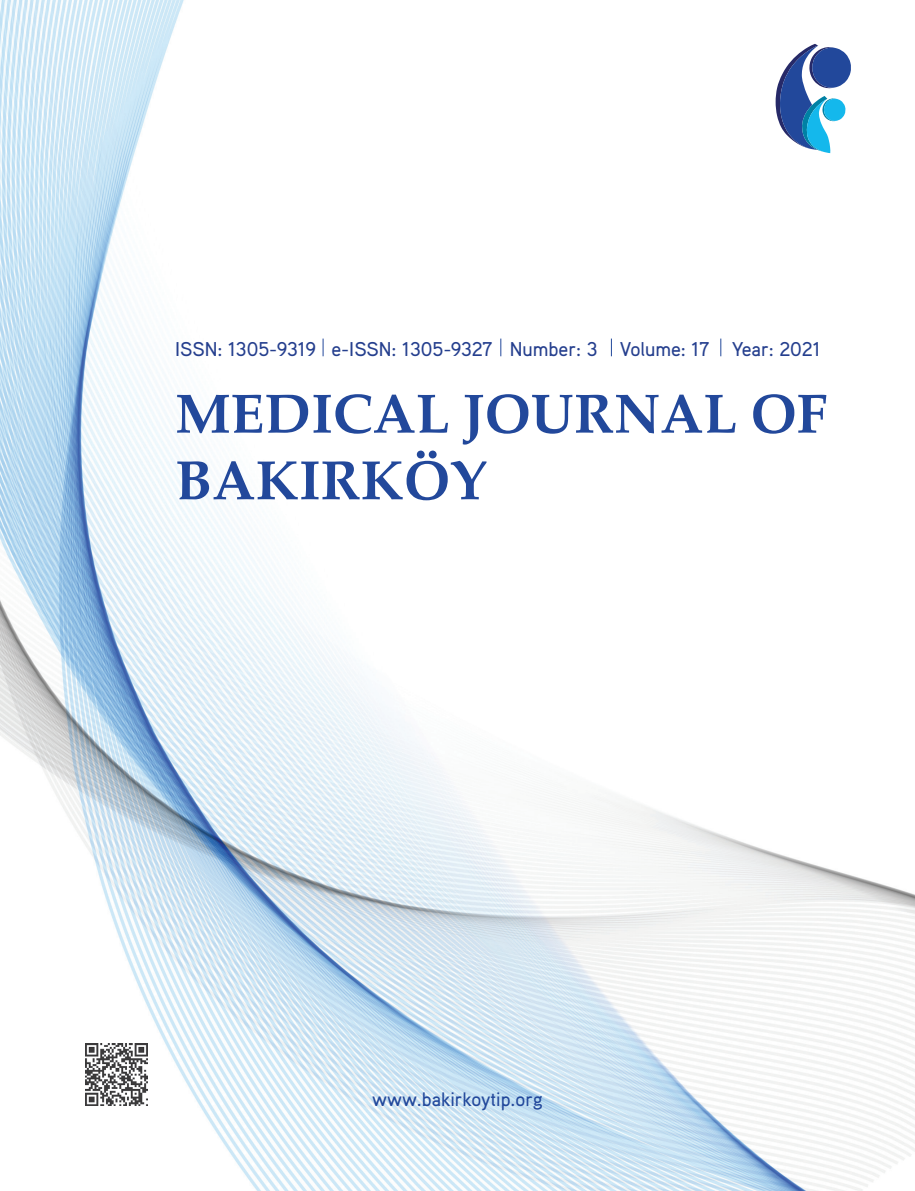
<style>
.page{position:relative;width:915px;height:1191px;background:#fff}
.page>*{position:absolute;margin:0;border:0;box-sizing:border-box;transform-origin:0 0}
.t1{font:700 55.5px/66.6px "Palatino";color:#22489b}
.t2{font:500 19.95px "Aaux Pro";color:#253f8e}
.t3{font:500 19.5px "Aaux Pro";color:#22489b}
</style>
<div class="page">
<img style="left:0;top:0;width:914px;height:1191px">
<svg style="left:775px;top:44px;width:75px;height:109px"></svg>
<img style="left:85px;top:1043px;width:62px;height:63px">
<svg style="left:322px;top:338px;width:1px;height:18px"></svg>
<svg style="left:500px;top:338px;width:1px;height:18px"></svg>
<svg style="left:610px;top:338px;width:1px;height:18px"></svg>
<svg style="left:720px;top:338px;width:1px;height:18px"></svg>
<p class="t2" style="left:175px;top:337px;width:646px">ISSN: 1305-9319 e-ISSN: 1305-9327 Number: 3 Volume: 17 Year: 2021</p>
<h1 class="t1" style="left:175px;top:379px;width:653px">MEDICAL JOURNAL OF<br>BAKIRKÖY</h1>
<p class="t3" style="left:372px;top:1086px;width:172px">www.bakirkoytip.org</p>
</div>
